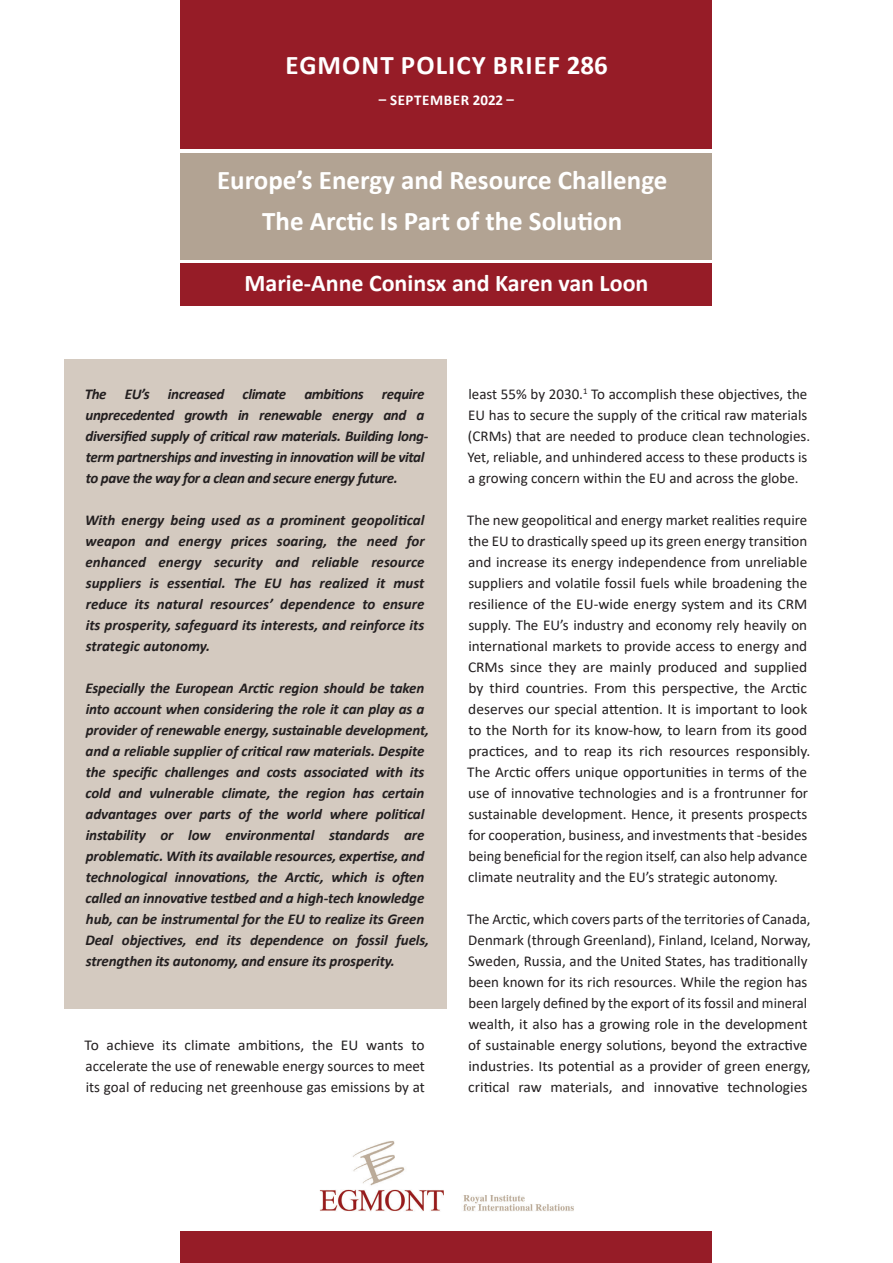
<style>
.page{position:relative;width:893px;height:1263px;background:#fff}
.page>*{position:absolute;margin:0;border:0;box-sizing:border-box;transform-origin:0 0}
.t1{font:700 27px "Calibri";color:#fff}
.t2{font:700 27px "Calibri";letter-spacing:.04em;color:#fff}
.t3{font:700 24px "Calibri";color:#fff}
.BODY{font:15px/21px "Calibri";color:#231f20}
.INTRO{font:italic 700 15px/21px "Calibri";letter-spacing:-.01em;color:#231f20}
.t4{font:700 15px "Calibri";letter-spacing:.04em;color:#fff}
</style>
<div class="page">
<div style="left:181px;top:130px;width:531px;height:155px;background:linear-gradient(to right,#fff,#fff)"></div>
<div style="left:64px;top:360px;width:382px;height:649px;background:#d4cac0"></div>
<div style="left:181px;top:0;width:531px;height:149px;background:#961c27"></div>
<div style="left:181px;top:153px;width:531px;height:106px;background:#b2a393"></div>
<div style="left:181px;top:264px;width:531px;height:42px;background:#961c27"></div>
<div style="left:181px;top:1231px;width:531px;height:32px;background:#961c27"></div>
<img style="left:319px;top:1141px;width:255px;height:70px">
<p class="t2" style="left:286px;top:46px;width:324px">EGMONT POLICY BRIEF 286</p>
<p class="t4" style="left:379px;top:89px;width:137px">– SEPTEMBER 2022 –</p>
<h1 class="t1" style="left:217px;top:161px;width:452px">Europe’s Energy and Resource Challenge</h1>
<h1 class="t1" style="left:262px;top:202px;width:361px">The Arctic Is Part of the Solution</h1>
<p class="t3" style="left:245px;top:266px;width:405px">Marie-Anne Coninsx and Karen van Loon</p>
<p class="INTRO" style="left:85px;top:383px;width:345px">The EU’s increased climate ambitions require unprecedented growth in renewable energy and a diversified supply of critical raw materials. Building long&shy;term partnerships and investing in innovation will be vital to pave the way for a clean and secure energy future.</p>
<p class="INTRO" style="left:85px;top:509px;width:341px;text-align:justify">With energy being used as a prominent geopolitical weapon and energy prices soaring, the need for enhanced energy security and reliable resource suppliers is essential. The EU has realized it must reduce its natural resources’ dependence to ensure its prosperity, safeguard its interests, and reinforce its strategic autonomy.</p>
<p class="INTRO" style="left:85px;top:677px;width:345px">Especially the European Arctic region should be taken into account when considering the role it can play as a provider of renewable energy, sustainable development, and a reliable supplier of critical raw materials. Despite the specific challenges and costs associated with its cold and vulnerable climate, the region has certain advantages over parts of the world where political instability or low environmental standards are problematic. With its available resources, expertise, and technological innovations, the Arctic, which is often called an innovative testbed and a high-tech knowledge hub, can be instrumental for the EU to realize its Green Deal objectives, end its dependence on fossil fuels, strengthen its autonomy, and ensure its prosperity.</p>
<p class="BODY" style="left:85px;top:1034px;width:342px;text-align:justify">To achieve its climate ambitions, the EU wants to accelerate the use of renewable energy sources to meet its goal of reducing net greenhouse gas emissions by at</p>
<p class="BODY" style="left:468px;top:383px;width:344px">least 55% by 2030.<sup>1</sup> To accomplish these objectives, the EU has to secure the supply of the critical raw materials (CRMs) that are needed to produce clean technologies.<br>Yet, reliable, and unhindered access to these products is a growing concern within the EU and across the globe.</p>
<p class="BODY" style="left:467px;top:509px;width:344px">The new geopolitical and energy market realities require the EU to drastically speed up its green energy transition and increase its energy independence from unreliable suppliers and volatile fossil fuels while broadening the resilience of the EU-wide energy system and its CRM supply. The EU’s industry and economy rely heavily on international markets to provide access to energy and CRMs since they are mainly produced and supplied by third countries. From this perspective, the Arctic deserves our special attention. It is important to look to the North for its know-how, to learn from its good practices, and to reap its rich resources responsibly.<br>The Arctic offers unique opportunities in terms of the use of innovative technologies and is a frontrunner for sustainable development. Hence, it presents prospects for cooperation, business, and investments that -besides being beneficial for the region itself, can also help advance climate neutrality and the EU’s strategic autonomy.</p>
<p class="BODY" style="left:467px;top:908px;width:345px">The Arctic, which covers parts of the territories of Canada, Denmark (through Greenland), Finland, Iceland, Norway, Sweden, Russia, and the United States, has traditionally been known for its rich resources. While the region has been largely defined by the export of its fossil and mineral wealth, it also has a growing role in the development of sustainable energy solutions, beyond the extractive industries. Its potential as a provider of green energy, critical raw materials, and innovative technologies</p>
</div>
